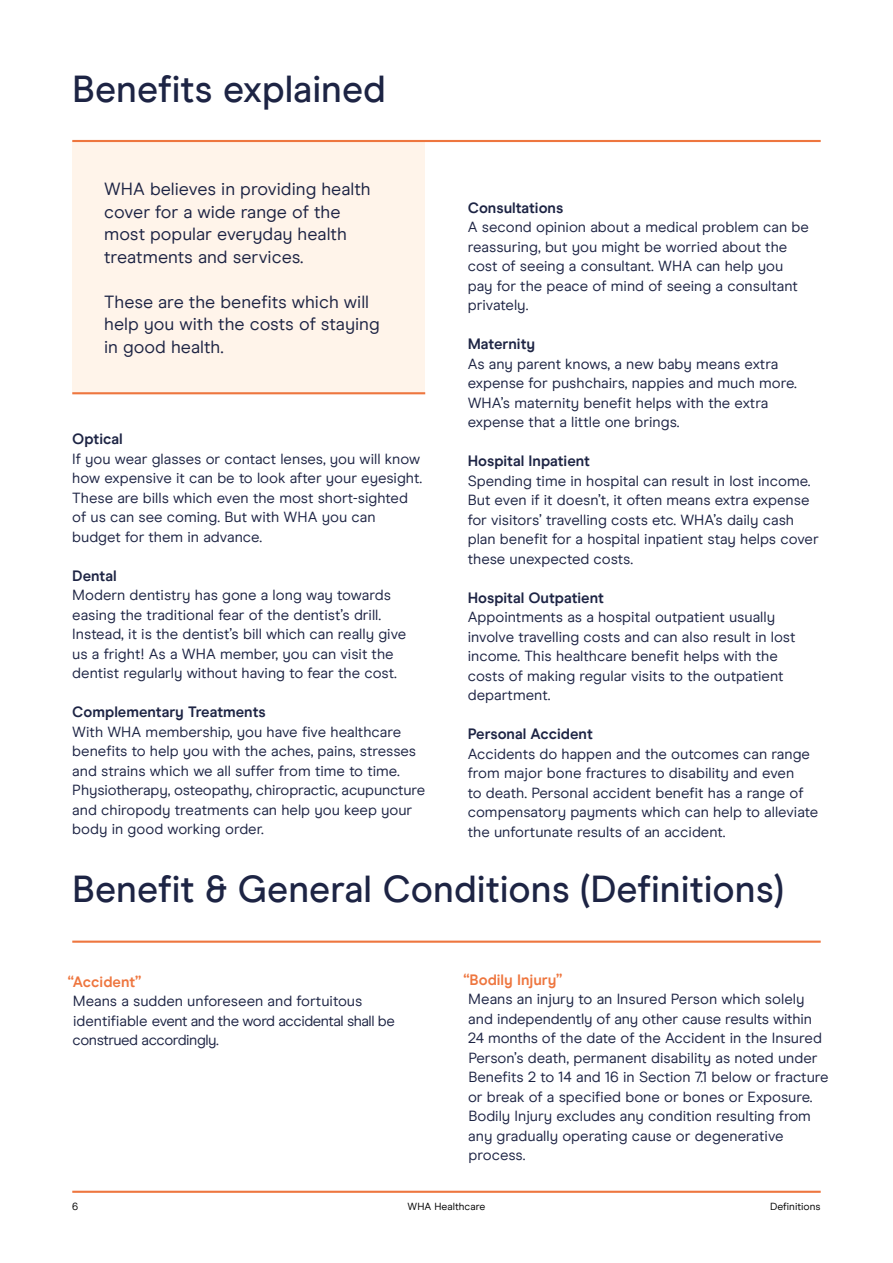
<style>
.page{position:relative;width:893px;height:1263px;background:#fff}
.page>*{position:absolute;margin:0;border:0;box-sizing:border-box;transform-origin:0 0}
.t1{font:500 37.5px "Modern Era";color:#1d2444}
.t2{font:18px/22.5px "Modern Era";color:#1d2444}
.t3{font:15px/19.5px "Modern Era";color:#1d2444}
.t4{font:700 15px "Modern Era";color:#1d2444}
.t5{font:15px/19.5px "Modern Era";letter-spacing:-.03em;color:#1d2444}
.t6{font:700 15px "Modern Era";color:#ee763f}
.t7{font:10.5px "Modern Era";color:#000}
</style>
<div class="page">
<hr style="left:72px;top:1191px;width:749px;height:2px;background:#ee763f">
<div style="left:72px;top:141px;width:353px;height:252px;background:#fff4ea"></div>
<hr style="left:72px;top:140px;width:749px;height:2px;background:#ee763f">
<hr style="left:72px;top:392px;width:353px;height:2px;background:#ee763f">
<hr style="left:72px;top:940px;width:749px;height:3px;background:#ee763f">
<h1 class="t1" style="left:72px;top:67px;width:315px">Benefits explained</h1>
<p class="t2" style="left:104px;top:178px;width:268px">WHA believes in providing health cover for a wide range of the most popular everyday health treatments and services.</p>
<p class="t2" style="left:104px;top:291px;width:277px">These are the benefits which will help you with the costs of staying in good health.</p>
<p class="t4" style="left:72px;top:430px;width:52px">Optical</p>
<p class="t3" style="left:72px;top:449px;width:351px">If you wear glasses or contact lenses, you will know how expensive it can be to look after your eyesight.<br>These are bills which even the most short-sighted of us can see coming. But with WHA you can budget for them in advance.</p>
<p class="t4" style="left:72px;top:567px;width:46px">Dental</p>
<p class="t3" style="left:72px;top:585px;width:336px">Modern dentistry has gone a long way towards easing the traditional fear of the dentist’s drill.<br>Instead, it is the dentist’s bill which can really give us a fright! As a WHA member, you can visit the dentist regularly without having to fear the cost.</p>
<p class="t4" style="left:72px;top:703px;width:195px">Complementary Treatments</p>
<p class="t3" style="left:72px;top:722px;width:354px">With WHA membership, you have five healthcare benefits to help you with the aches, pains, stresses and strains which we all suffer from time to time.<br>Physiotherapy, osteopathy, chiropractic, acupuncture and chiropody treatments can help you keep your body in good working order.</p>
<p class="t4" style="left:468px;top:199px;width:97px">Consultations</p>
<p class="t3" style="left:468px;top:217px;width:343px">A second opinion about a medical problem can be reassuring, but you might be worried about the cost of seeing a consultant. WHA can help you pay for the peace of mind of seeing a consultant privately.</p>
<p class="t4" style="left:468px;top:335px;width:69px">Maternity</p>
<p class="t3" style="left:468px;top:354px;width:331px">As any parent knows, a new baby means extra expense for pushchairs, nappies and much more.<br>WHA’s maternity benefit helps with the extra expense that a little one brings.</p>
<p class="t4" style="left:468px;top:452px;width:124px">Hospital Inpatient</p>
<p class="t3" style="left:468px;top:471px;width:353px">Spending time in hospital can result in lost income.<br>But even if it doesn’t, it often means extra expense for visitors’ travelling costs etc. WHA’s daily cash plan benefit for a hospital inpatient stay helps cover these unexpected costs.</p>
<p class="t4" style="left:468px;top:589px;width:138px">Hospital Outpatient</p>
<p class="t3" style="left:468px;top:607px;width:329px">Appointments as a hospital outpatient usually involve travelling costs and can also result in lost income. This healthcare benefit helps with the costs of making regular visits to the outpatient department.</p>
<p class="t4" style="left:468px;top:725px;width:127px">Personal Accident</p>
<p class="t3" style="left:468px;top:744px;width:352px">Accidents do happen and the outcomes can range from major bone fractures to disability and even<br>to death. Personal accident benefit has a range of compensatory payments which can help to alleviate the unfortunate results of an accident.</p>
<h1 class="t1" style="left:72px;top:867px;width:713px">Benefit &amp; General Conditions (Definitions)</h1>
<p class="t6" style="left:68px;top:972px;width:75px">“Accident”</p>
<p class="t5" style="left:73px;top:991px;width:324px">Means a sudden unforeseen and fortuitous identifiable event and the word accidental shall be construed accordingly.</p>
<p class="t7" style="left:72px;top:1200px;width:8px">6</p>
<p class="t6" style="left:463px;top:971px;width:101px">“Bodily Injury”</p>
<p class="t3" style="left:468px;top:989px;width:362px">Means an injury to an Insured Person which solely and independently of any other cause results within 24 months of the date of the Accident in the Insured Person’s death, permanent disability as noted under Benefits 2 to 14 and 16 in Section 7.1 below or fracture or break of a specified bone or bones or Exposure.<br>Bodily Injury excludes any condition resulting from any gradually operating cause or degenerative process.</p>
<p class="t7" style="left:408px;top:1200px;width:79px">WHA Healthcare</p>
<p class="t7" style="left:770px;top:1200px;width:52px">Definitions</p>
</div>
